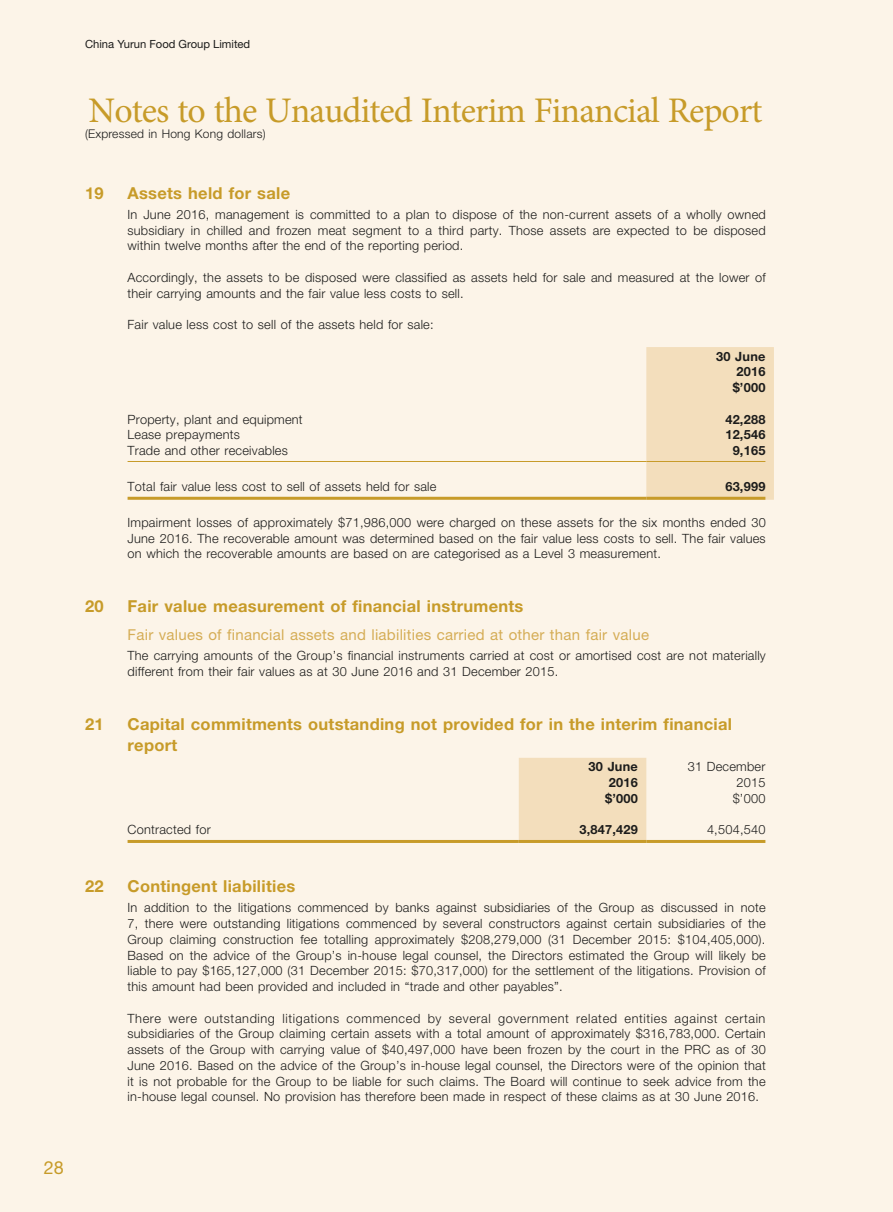
<style>
.page{position:relative;width:893px;height:1212px;background:#fcf4e8}
.page>*{position:absolute;margin:0;border:0;box-sizing:border-box;transform-origin:0 0}
.t1{font:36px "Minion Pro";letter-spacing:-.025em;color:#c79b29}
.t2{font:18px "Helvetica Neue LT Std";color:#c79b29}
.t3{font:700 16.5px/21px "Helvetica Neue LT Std";letter-spacing:.015em;color:#c79b29}
.t4{font:15px "Helvetica Neue LT Std";letter-spacing:.015em;color:#d5ad56}
.t5{font:300 12.75px/15.8px "Helvetica Neue LT Std";letter-spacing:.015em;color:#1c1c1b;text-align:justify}
.t6{font:700 12.75px/15.8px "Helvetica Neue LT Std";letter-spacing:.015em;color:#1c1c1b;text-align:justify}
.t7{font:300 12px "Helvetica Neue LT Std";letter-spacing:.015em;color:#1c1c1b}
.t8{font:11.25px "Helvetica Neue LT Std";color:#1c1c1b}
</style>
<div class="page">
<div style="left:646px;top:347px;width:128px;height:153px;background:#f3debc"></div>
<hr style="left:128px;top:461px;width:518px;height:1px;background:#c79b29">
<hr style="left:646px;top:461px;width:119px;height:1px;background:#c79b29">
<hr style="left:128px;top:497px;width:518px;height:3px;background:#c79b29">
<hr style="left:646px;top:497px;width:119px;height:3px;background:#c79b29">
<div style="left:519px;top:758px;width:127px;height:82px;background:#f3debc"></div>
<hr style="left:128px;top:840px;width:391px;height:3px;background:#c79b29">
<hr style="left:519px;top:840px;width:127px;height:3px;background:#c79b29">
<hr style="left:646px;top:840px;width:119px;height:3px;background:#c79b29">
<p class="t8" style="left:85px;top:37px;width:167px">China Yurun Food Group Limited</p>
<h1 class="t1" style="left:89px;top:86px;width:675px">Notes to the Unaudited Interim Financial Report</h1>
<p class="t7" style="left:85px;top:126px;width:182px">(Expressed in Hong Kong dollars)</p>
<p class="t3" style="left:85px;top:182px;width:20px">19</p>
<p class="t3" style="left:128px;top:182px;width:164px">Assets held for sale</p>
<p class="t5" style="left:128px;top:206px;width:640px">In June 2016, management is committed to a plan to dispose of the non-current assets of a wholly owned subsidiary in chilled and frozen meat segment to a third party. Those assets are expected to be disposed within twelve months after the end of the reporting period.</p>
<p class="t5" style="left:128px;top:269px;width:640px">Accordingly, the assets to be disposed were classified as assets held for sale and measured at the lower of their carrying amounts and the fair value less costs to sell.</p>
<p class="t5" style="left:128px;top:316px;width:308px">Fair value less cost to sell of the assets held for sale:</p>
<p class="t6" style="left:733px;top:348px;width:34px;text-indent:-16px">30 June 2016 $’000</p>
<p class="t5" style="left:128px;top:411px;width:177px">Property, plant and equipment</p>
<p class="t6" style="left:725px;top:411px;width:42px">42,288</p>
<p class="t5" style="left:128px;top:427px;width:114px">Lease prepayments</p>
<p class="t6" style="left:725px;top:427px;width:42px">12,546</p>
<p class="t5" style="left:128px;top:442px;width:162px">Trade and other receivables</p>
<p class="t6" style="left:733px;top:442px;width:34px">9,165</p>
<p class="t5" style="left:128px;top:478px;width:310px">Total fair value less cost to sell of assets held for sale</p>
<p class="t6" style="left:725px;top:478px;width:42px">63,999</p>
<p class="t5" style="left:128px;top:514px;width:640px">Impairment losses of approximately $71,986,000 were charged on these assets for the six months ended 30<br>June 2016. The recoverable amount was determined based on the fair value less costs to sell. The fair values on which the recoverable amounts are based on are categorised as a Level 3 measurement.</p>
<p class="t3" style="left:85px;top:595px;width:20px">20</p>
<p class="t3" style="left:128px;top:595px;width:397px">Fair value measurement of financial instruments</p>
<p class="t4" style="left:128px;top:626px;width:523px">Fair values of financial assets and liabilities carried at other than fair value</p>
<p class="t5" style="left:128px;top:647px;width:640px">The carrying amounts of the Group’s financial instruments carried at cost or amortised cost are not materially different from their fair values as at 30 June 2016 and 31 December 2015.</p>
<p class="t3" style="left:85px;top:713px;width:20px">21</p>
<p class="t3" style="left:128px;top:713px;width:606px">Capital commitments outstanding not provided for in the interim financial report</p>
<p class="t6" style="left:589px;top:759px;width:51px;text-align:right">30 June<br>2016</p>
<p class="t5" style="left:688px;top:759px;width:79px;text-align:right">31 December<br>2015</p>
<p class="t6" style="left:605px;top:790px;width:34px">$’000</p>
<p class="t5" style="left:733px;top:790px;width:34px">$’000</p>
<p class="t5" style="left:128px;top:822px;width:85px">Contracted for</p>
<p class="t6" style="left:579px;top:822px;width:60px">3,847,429</p>
<p class="t5" style="left:707px;top:822px;width:60px">4,504,540</p>
<p class="t3" style="left:85px;top:876px;width:20px">22</p>
<p class="t3" style="left:128px;top:876px;width:169px">Contingent liabilities</p>
<p class="t5" style="left:128px;top:900px;width:640px">In addition to the litigations commenced by banks against subsidiaries of the Group as discussed in note 7, there were outstanding litigations commenced by several constructors against certain subsidiaries of the Group claiming construction fee totalling approximately $208,279,000 (31 December 2015: $104,405,000).<br>Based on the advice of the Group’s in-house legal counsel, the Directors estimated the Group will likely be liable to pay $165,127,000 (31 December 2015: $70,317,000) for the settlement of the litigations. Provision of this amount had been provided and included in “trade and other payables”.</p>
<p class="t5" style="left:128px;top:1010px;width:640px">There were outstanding litigations commenced by several government related entities against certain subsidiaries of the Group claiming certain assets with a total amount of approximately $316,783,000. Certain assets of the Group with carrying value of $40,497,000 have been frozen by the court in the PRC as of 30<br>June 2016. Based on the advice of the Group’s in-house legal counsel, the Directors were of the opinion that it is not probable for the Group to be liable for such claims. The Board will continue to seek advice from the in-house legal counsel. No provision has therefore been made in respect of these claims as at 30 June 2016.</p>
<h2 class="t2" style="left:44px;top:1156px;width:22px">28</h2>
</div>
